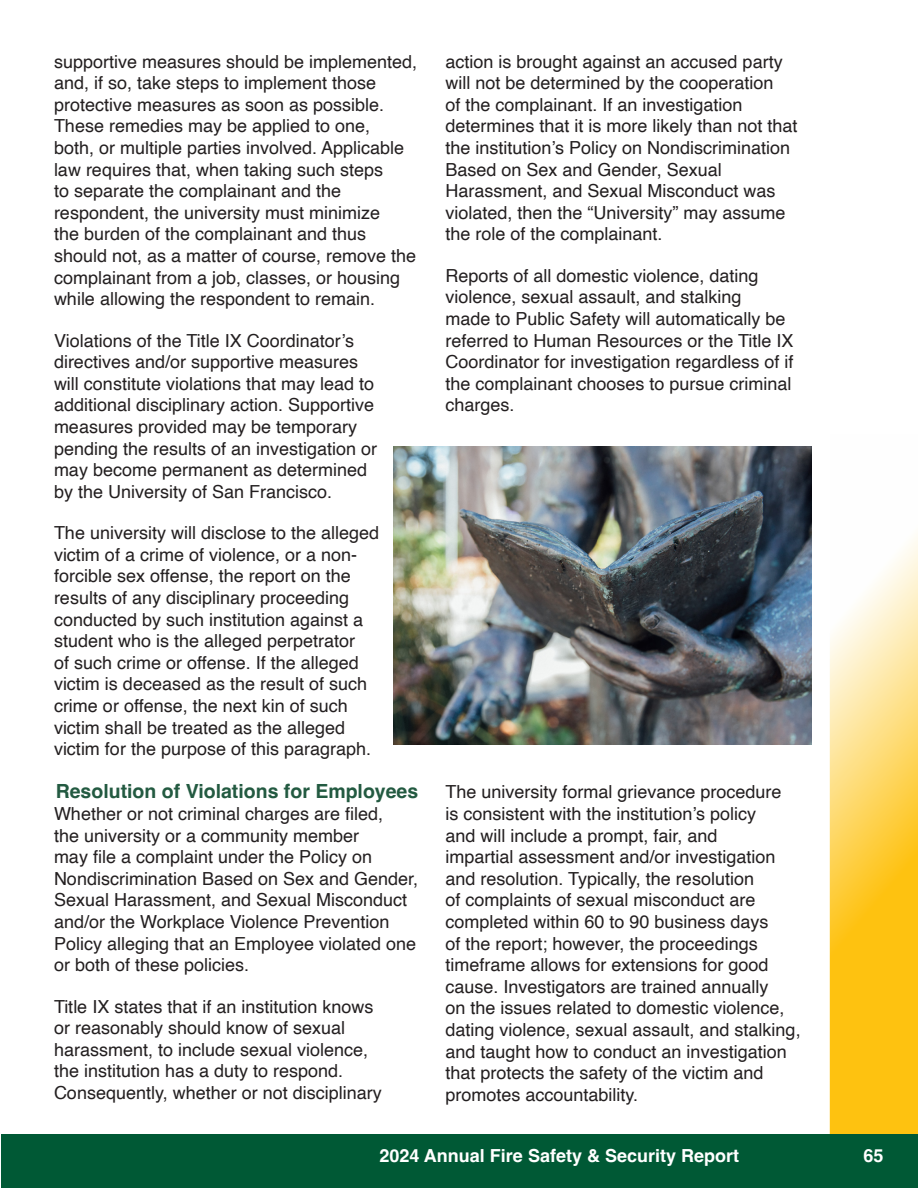
<style>
.page{position:relative;width:918px;height:1188px;background:#fff}
.page>*{position:absolute;margin:0;border:0;box-sizing:border-box;transform-origin:0 0}
._2_Section_2-gr_ctr{font:700 19.5px "Helvetica";color:#235a41}
.t1{font:18px/21.6px "Helvetica";color:#231f20}
.t2{font:700 18px "Helvetica";color:#fff}
</style>
<div class="page">
<div style="left:2px;top:1134px;width:916px;height:54px;background:#005935"></div>
<svg style="left:830px;top:536px;width:88px;height:598px;background:#fed661"></svg>
<img style="left:394px;top:446px;width:418px;height:298px">
<p class="t1" style="left:54px;top:51px;width:365px">supportive measures should be implemented, and, if so, take steps to implement those protective measures as soon as possible.<br>These remedies may be applied to one,<br>both, or multiple parties involved. Applicable law requires that, when taking such steps<br>to separate the complainant and the respondent, the university must minimize<br>the burden of the complainant and thus should not, as a matter of course, remove the complainant from a job, classes, or housing while allowing the respondent to remain.</p>
<p class="t1" style="left:54px;top:330px;width:325px">Violations of the Title IX Coordinator’s directives and/or supportive measures will constitute violations that may lead to additional disciplinary action. Supportive measures provided may be temporary pending the results of an investigation or may become permanent as determined by the University of San Francisco.</p>
<p class="t1" style="left:54px;top:523px;width:327px">The university will disclose to the alleged victim of a crime of violence, or a non&shy;forcible sex offense, the report on the results of any disciplinary proceeding conducted by such institution against a student who is the alleged perpetrator<br>of such crime or offense. If the alleged victim is deceased as the result of such crime or offense, the next kin of such victim shall be treated as the alleged victim for the purpose of this paragraph.</p>
<h3 class="_2_Section_2-gr_ctr" style="left:56px;top:780px;width:364px">Resolution of Violations for Employees</h3>
<p class="t1" style="left:54px;top:803px;width:366px">Whether or not criminal charges are filed,<br>the university or a community member<br>may file a complaint under the Policy on Nondiscrimination Based on Sex and Gender, Sexual Harassment, and Sexual Misconduct and/or the Workplace Violence Prevention Policy alleging that an Employee violated one or both of these policies.</p>
<p class="t1" style="left:54px;top:996px;width:329px">Title IX states that if an institution knows or reasonably should know of sexual harassment, to include sexual violence, the institution has a duty to respond.<br>Consequently, whether or not disciplinary</p>
<p class="t1" style="left:446px;top:51px;width:354px">action is brought against an accused party will not be determined by the cooperation<br>of the complainant. If an investigation determines that it is more likely than not that the institution’s Policy on Nondiscrimination Based on Sex and Gender, Sexual Harassment, and Sexual Misconduct was violated, then the “University” may assume the role of the complainant.</p>
<p class="t1" style="left:446px;top:265px;width:350px">Reports of all domestic violence, dating violence, sexual assault, and stalking<br>made to Public Safety will automatically be referred to Human Resources or the Title IX Coordinator for investigation regardless of if the complainant chooses to pursue criminal charges.</p>
<p class="t1" style="left:446px;top:782px;width:357px">The university formal grievance procedure<br>is consistent with the institution’s policy<br>and will include a prompt, fair, and<br>impartial assessment and/or investigation and resolution. Typically, the resolution<br>of complaints of sexual misconduct are completed within 60 to 90 business days<br>of the report; however, the proceedings timeframe allows for extensions for good cause. Investigators are trained annually<br>on the issues related to domestic violence, dating violence, sexual assault, and stalking, and taught how to conduct an investigation that protects the safety of the victim and promotes accountability.</p>
<p class="t2" style="left:380px;top:1145px;width:361px">2024 Annual Fire Safety &amp; Security Report</p>
<p class="t2" style="left:864px;top:1145px;width:22px">65</p>
</div>
